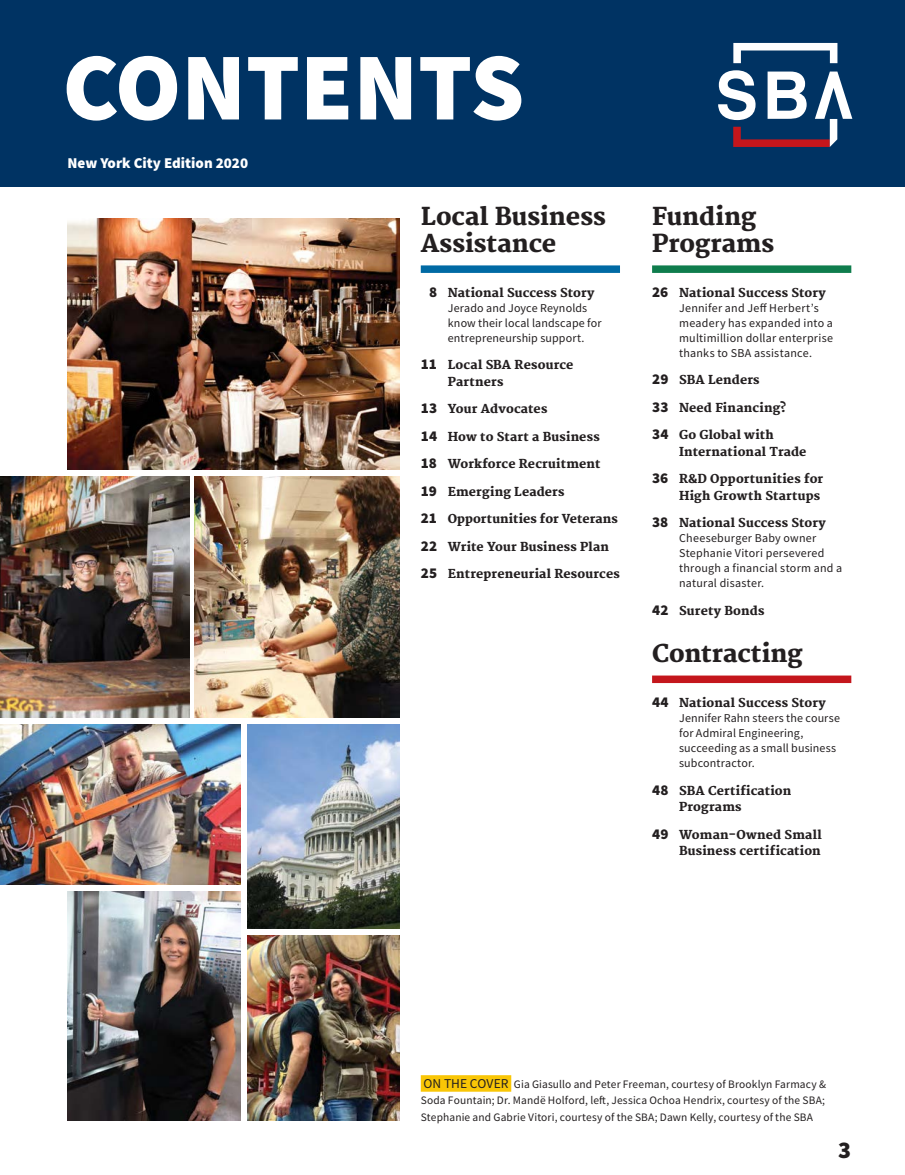
<style>
.page{position:relative;width:905px;height:1175px;background:#fff}
.page>*{position:absolute;margin:0;border:0;box-sizing:border-box;transform-origin:0 0}
.Article_title{font:900 96px "Source Sans Pro";color:#fff}
.Section_title{font:800 24px/27px "Merriweather";color:#231f20}
.t1{font:900 24px "Source Sans Pro";color:#231f20}
.t2{font:900 15px "Source Sans Pro";color:#fff}
.Page{font:800 12px/16.5px "Merriweather";letter-spacing:.01em;color:#231f20}
.Page-2{font:12px/15px "Source Sans Pro";letter-spacing:.015em;color:#231f20}
.Sans_text{font:11.4px/16.5px "Source Sans Pro";letter-spacing:.015em;color:#231f20;text-align:justify}
.s1{font-family:"Source Sans Pro";font-weight:900;font-size:15px}
.s2{font-size:13.5px}
</style>
<div class="page">
<div style="left:0;top:0;width:904px;height:187px;background:#003363"></div>
<div style="left:652px;top:265px;width:199px;height:8px;background:#0f7d4d"></div>
<div style="left:652px;top:675px;width:199px;height:8px;background:#c4161c"></div>
<div style="left:421px;top:265px;width:199px;height:8px;background:#006aa4"></div>
<div style="left:421px;top:1075px;width:90px;height:16px;background:#f9c606"></div>
<img style="left:248px;top:724px;width:151px;height:204px">
<img style="left:68px;top:891px;width:172px;height:229px">
<img style="left:248px;top:935px;width:151px;height:185px">
<img style="left:0;top:476px;width:189px;height:241px">
<svg style="left:733px;top:43px;width:104px;height:20px"></svg>
<svg style="left:718px;top:70px;width:134px;height:77px"></svg>
<img style="left:68px;top:219px;width:331px;height:250px">
<img style="left:194px;top:476px;width:205px;height:241px">
<img style="left:0;top:724px;width:240px;height:160px">
<h2 class="Article_title" style="left:62px;top:21px;width:463px">CONTENTS</h2>
<p class="t2" style="left:68px;top:153px;width:182px">New York City Edition 2020</p>
<p class="Section_title" style="left:421px;top:204px;width:187px">Local Business<br>Assistance</p>
<p class="Page" style="left:429px;top:285px;width:167px"><span class="s1">8</span> National Success Story</p>
<p class="Page-2" style="left:448px;top:300px;width:155px">Jerado and Joyce Reynolds know their local landscape for entrepreneurship support.</p>
<p class="Page" style="left:448px;top:357px;width:127px;text-indent:-27px"><span class="s1">11</span> Local SBA Resource<br>Partners</p>
<p class="Page" style="left:421px;top:401px;width:128px"><span class="s1">13</span> Your Advocates</p>
<p class="Page" style="left:421px;top:429px;width:180px"><span class="s1">14</span> How to Start a Business</p>
<p class="Page" style="left:421px;top:456px;width:181px"><span class="s1">18</span> Workforce Recruitment</p>
<p class="Page" style="left:421px;top:484px;width:145px"><span class="s1">19</span> Emerging Leaders</p>
<p class="Page" style="left:421px;top:511px;width:198px"><span class="s1">21</span> Opportunities for Veterans</p>
<p class="Page" style="left:421px;top:538px;width:190px"><span class="s1">22</span> Write Your Business Plan</p>
<p class="Page" style="left:421px;top:566px;width:201px"><span class="s1">25</span> Entrepreneurial Resources</p>
<p class="Section_title" style="left:652px;top:204px;width:124px">Funding<br>Programs</p>
<p class="Page" style="left:652px;top:285px;width:175px"><span class="s1">26</span> National Success Story</p>
<p class="Page-2" style="left:679px;top:300px;width:155px">Jennifer and Jeff Herbert’s meadery has expanded into a multimillion dollar enterprise thanks to SBA assistance.</p>
<p class="Page" style="left:652px;top:372px;width:109px"><span class="s1">29</span> SBA Lenders</p>
<p class="Page" style="left:652px;top:400px;width:136px"><span class="s1">33</span> Need Financing?</p>
<p class="Page" style="left:679px;top:427px;width:129px;text-indent:-27px"><span class="s1">34</span> Go Global with<br>International Trade</p>
<p class="Page" style="left:652px;top:471px;width:173px;text-align:right"><span class="s1">36</span> R&amp;D Opportunities for<br>High Growth Startups</p>
<p class="Page" style="left:652px;top:515px;width:175px"><span class="s1">38</span> National Success Story</p>
<p class="Page-2" style="left:679px;top:531px;width:165px">Cheeseburger Baby owner<br>Stephanie Vitori persevered through a financial storm and a natural disaster.</p>
<p class="Page" style="left:652px;top:603px;width:114px"><span class="s1">42</span> Surety Bonds</p>
<p class="Section_title" style="left:652px;top:641px;width:152px">Contracting</p>
<p class="Page" style="left:652px;top:695px;width:175px"><span class="s1">44</span> National Success Story</p>
<p class="Page-2" style="left:679px;top:710px;width:162px">Jennifer Rahn steers the course for Admiral Engineering, succeeding as a small business subcontractor.</p>
<p class="Page" style="left:679px;top:782px;width:114px;text-indent:-27px"><span class="s1">48</span> SBA Certification<br>Programs</p>
<p class="Page" style="left:652px;top:826px;width:171px;text-align:right"><span class="s1">49</span> Woman-Owned Small<br>Business certification</p>
<p class="Sans_text" style="left:421px;top:1075px;width:407px"><span class="s2">ON THE COVER</span> Gia Giasullo and Peter Freeman, courtesy of Brooklyn Farmacy &amp; Soda Fountain; Dr. Mandë Holford, left, Jessica Ochoa Hendrix, courtesy of the SBA; Stephanie and Gabrie Vitori, courtesy of the SBA; Dawn Kelly, courtesy of the SBA</p>
<h2 class="t1" style="left:838px;top:1133px;width:14px">3</h2>
</div>
